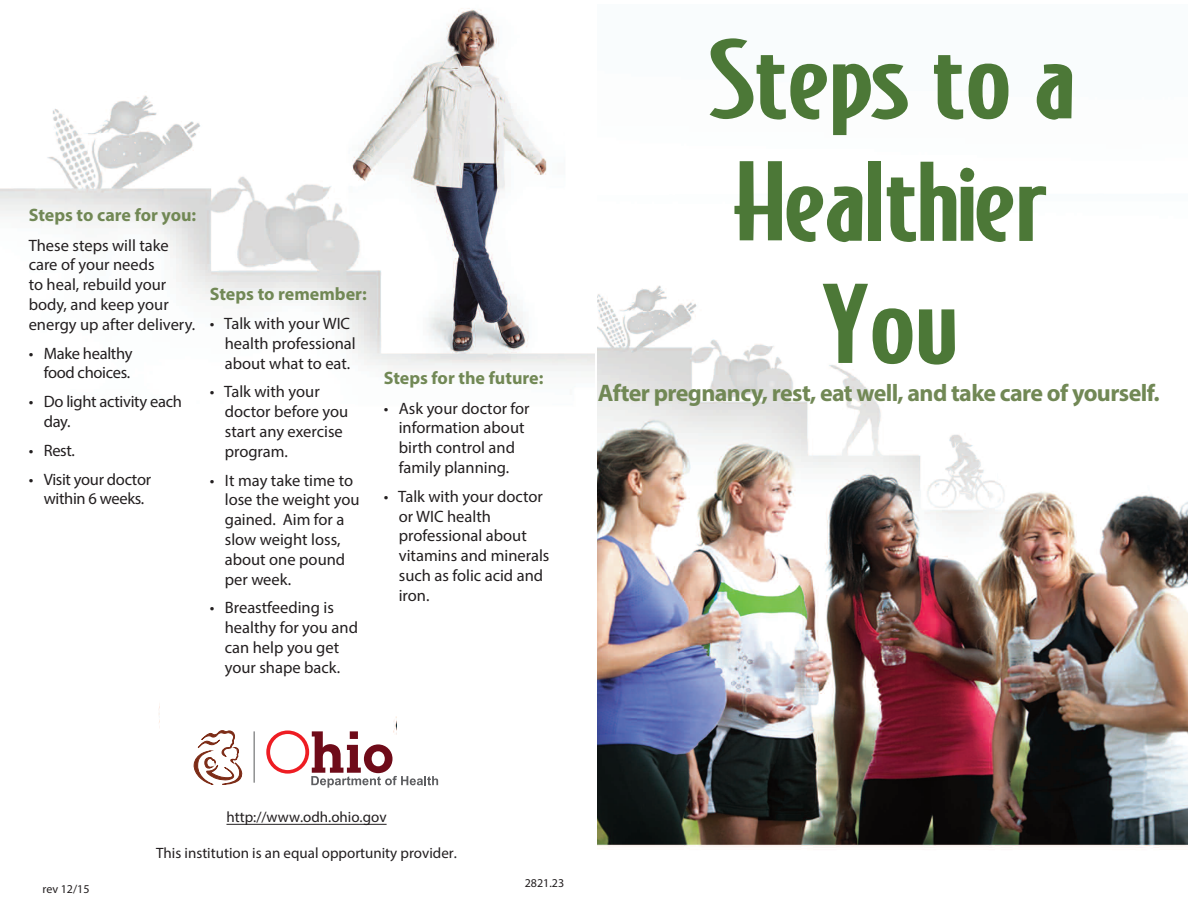
<style>
.page{position:relative;width:1188px;height:918px;background:#fff}
.page>*{position:absolute;margin:0;border:0;box-sizing:border-box;transform-origin:0 0}
.t1{font:500 102px/122.4px "STI Mac Sans";color:#4c7837;text-align:center}
.t2{font:700 24px "Myriad Pro";letter-spacing:-.025em;color:#718855}
.t3{font:700 18px "Myriad Pro";color:#718855}
.t4{font:16.5px/19.8px "Myriad Pro";color:#231f20}
.t5{font:16.5px/19.8px "Myriad Pro";letter-spacing:-.02em;color:#231f20;text-align:right}
.t6{font:15px "Myriad Pro";color:#231f20}
.t7{font:12px "Myriad Pro";color:#231f20}
</style>
<div class="page">
<img style="left:597px;top:285px;width:591px;height:563px">
<img style="left:0;top:8px;width:595px;height:816px">
<div style="left:161px;top:686px;width:66px;height:63px;background:#fff"></div>
<div style="left:397px;top:686px;width:67px;height:63px;background:#fff"></div>
<svg style="left:266px;top:731px;width:172px;height:57px"></svg>
<hr style="left:254px;top:731px;width:1px;height:52px;background:#57585a">
<svg style="left:194px;top:730px;width:49px;height:55px"></svg>
<hr style="left:226px;top:824px;width:161px;height:1px;background:#231f20">
<p class="t3" style="left:29px;top:203px;width:169px">Steps to care for you:</p>
<p class="t4" style="left:29px;top:235px;width:168px">These steps will take care of your needs<br>to heal, rebuild your body, and keep your energy up after delivery.</p>
<p class="t5" style="left:29px;top:343px;width:105px">• Make healthy food choices.</p>
<p class="t5" style="left:44px;top:392px;width:140px;text-align:left;text-indent:-15px">• Do light activity each day.</p>
<p class="t4" style="left:29px;top:440px;width:48px">• Rest.</p>
<p class="t5" style="left:29px;top:469px;width:124px;text-align:center">• Visit your doctor within 6 weeks.</p>
<p class="t3" style="left:210px;top:282px;width:158px">Steps to remember:</p>
<p class="t4" style="left:225px;top:313px;width:132px;text-indent:-15px">• Talk with your WIC health professional about what to eat.</p>
<p class="t4" style="left:225px;top:382px;width:125px;text-indent:-15px">• Talk with your doctor before you start any exercise program.</p>
<p class="t4" style="left:225px;top:470px;width:136px;text-indent:-15px">• It may take time to lose the weight you gained. Aim for a slow weight loss, about one pound per week.</p>
<p class="t4" style="left:225px;top:598px;width:135px;text-indent:-15px">• Breastfeeding is healthy for you and can help you get your shape back.</p>
<p class="t3" style="left:384px;top:366px;width:161px">Steps for the future:</p>
<p class="t4" style="left:384px;top:398px;width:147px;text-align:center">• Ask your doctor for information about birth control and family planning.</p>
<p class="t4" style="left:399px;top:486px;width:152px;text-indent:-15px">• Talk with your doctor or WIC health professional about vitamins and minerals such as folic acid and iron.</p>
<h1 class="t1" style="left:708px;top:17px;width:368px">Steps to a<br>Healthier<br>You</h1>
<h2 class="t2" style="left:598px;top:378px;width:563px">After pregnancy, rest, eat well, and take care of yourself.</h2>
<p class="t7" style="left:43px;top:882px;width:48px">rev 12/15</p>
<p class="t6" style="left:226px;top:808px;width:162px">http://www.odh.ohio.gov</p>
<p class="t6" style="left:156px;top:843px;width:302px">This institution is an equal opportunity provider.</p>
<p class="t7" style="left:525px;top:875px;width:41px">2821.23</p>
</div>
